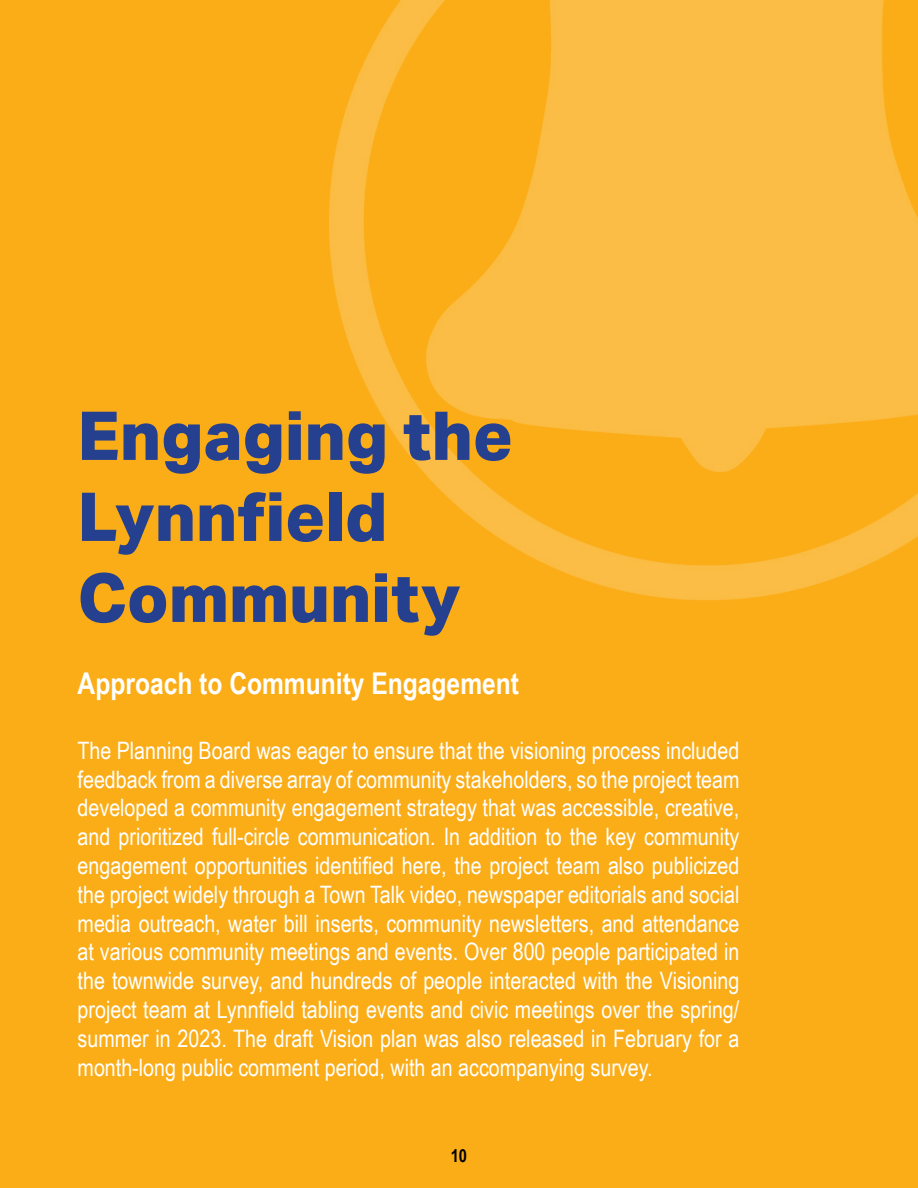
<style>
.page{position:relative;width:918px;height:1188px;background:#fff}
.page>*{position:absolute;margin:0;border:0;box-sizing:border-box;transform-origin:0 0}
.t1{font:800 67.5px/81px "Aktiv Grotesk Arbc";color:#25408f}
.t2{font:700 30px "Arial Narrow";color:#fff}
.t3{font:24px/28.8px "Arial Narrow";color:#fff;text-align:justify}
.t4{font:700 18px "Arial Narrow";color:#000}
</style>
<div class="page">
<div style="left:0;top:0;width:917px;height:1188px;background:#fbad18"></div>
<img style="left:329px;top:0;width:589px;height:601px">
<h1 class="t1" style="left:78px;top:396px;width:437px">Engaging the<br>Lynnfield<br>Community</h1>
<p class="t2" style="left:78px;top:661px;width:443px">Approach to Community Engagement</p>
<p class="t3" style="left:78px;top:735px;width:663px">The Planning Board was eager to ensure that the visioning process included feedback from a diverse array of community stakeholders, so the project team developed a community engagement strategy that was accessible, creative, and prioritized full-circle communication. In addition to the key community engagement opportunities identified here, the project team also publicized the project widely through a Town Talk video, newspaper editorials and social media outreach, water bill inserts, community newsletters, and attendance at various community meetings and events. Over 800 people participated in the townwide survey, and hundreds of people interacted with the Visioning project team at Lynnfield tabling events and civic meetings over the spring/ summer in 2023. The draft Vision plan was also released in February for a month-long public comment period, with an accompanying survey.</p>
<p class="t4" style="left:451px;top:1142px;width:18px">10</p>
</div>
